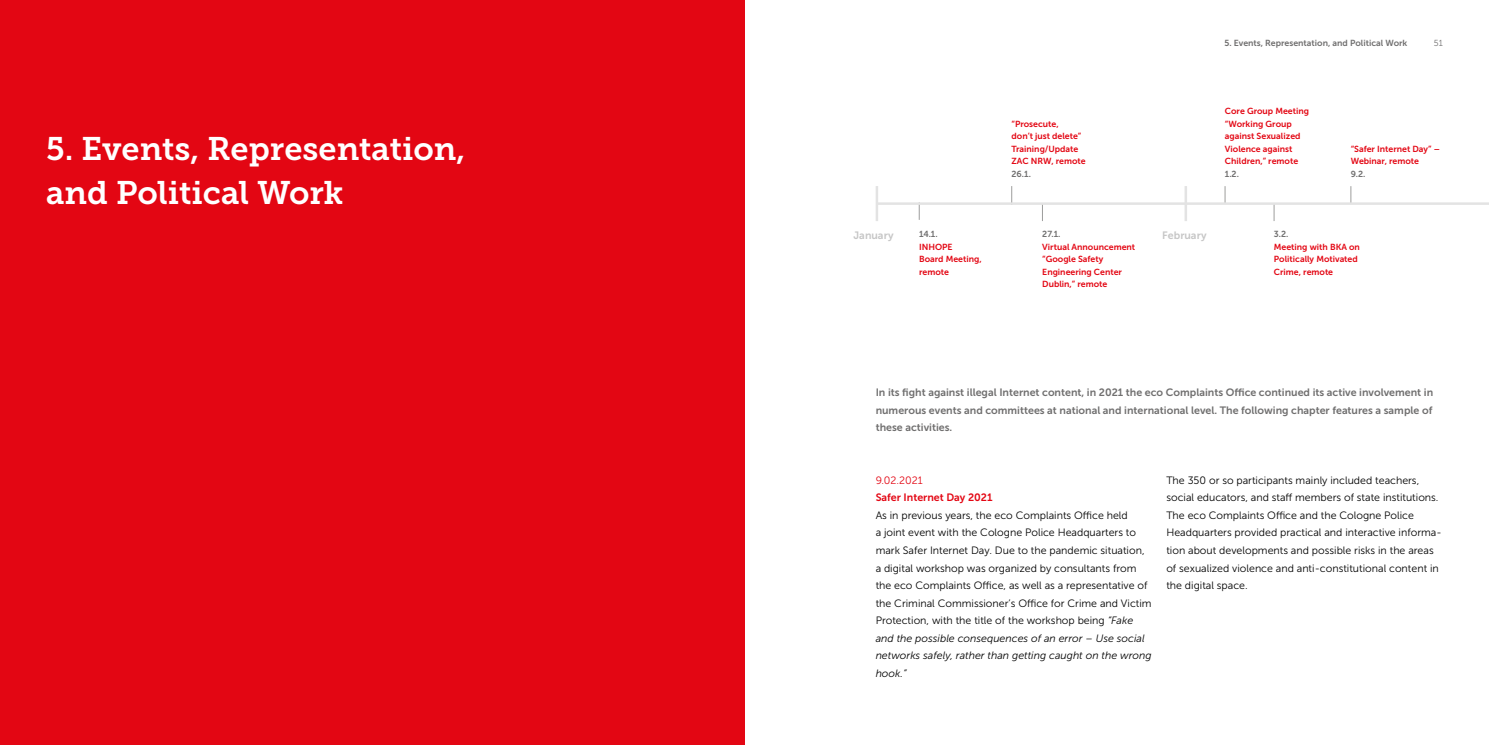
<style>
.page{position:relative;width:1489px;height:745px;background:#fff}
.page>*{position:absolute;margin:0;border:0;box-sizing:border-box;transform-origin:0 0}
.t1{font:32.5px/43.1px "Museo Slab 700";color:#fff}
.t2{font:10.62px/17.5px "Museo Sans 300";color:#000}
.t3{font:10.62px/17.5px "Museo Sans 700";color:#706f6f;text-align:justify}
.t4{font:10.62px "Museo Sans 700";color:#e30613}
.t5{font:10.62px "Museo Sans 700";color:#c6c6c6}
.t6{font:10.62px "Museo Sans 300";color:#e30613}
.t7{font:8.75px/12.5px "Museo Sans 700";color:#e30613}
.t8{font:8.75px "Museo Sans 700";color:#706f6f}
.t9{font:8.75px "Museo Sans 300";color:#706f6f}
.s1{font-style:italic}
</style>
<div class="page">
<div style="left:0;top:0;width:744px;height:744px;background:#e30613"></div>
<hr style="left:875px;top:186px;width:3px;height:35px;background:#e3e3e3">
<hr style="left:1184px;top:186px;width:2px;height:35px;background:#e3e3e3">
<svg style="left:1011px;top:186px;width:1px;height:16px"></svg>
<svg style="left:1224px;top:186px;width:1px;height:16px"></svg>
<svg style="left:1350px;top:186px;width:1px;height:16px"></svg>
<svg style="left:1042px;top:205px;width:1px;height:16px"></svg>
<svg style="left:1273px;top:205px;width:1px;height:16px"></svg>
<svg style="left:919px;top:205px;width:1px;height:15px"></svg>
<hr style="left:876px;top:202px;width:612px;height:3px;background:#e3e3e3">
<h1 class="t1" style="left:46px;top:128px;width:421px">5. Events, Representation, and Political Work</h1>
<p class="t8" style="left:1224px;top:38px;width:184px">5. Events, Representation, and Political Work</p>
<p class="t9" style="left:1433px;top:38px;width:10px">51</p>
<p class="t7" style="left:1011px;top:117px;width:76px">“Prosecute,<br>don’t just delete”<br>Training/Update<br>ZAC NRW, remote</p>
<p class="t8" style="left:1011px;top:169px;width:21px">26.1.</p>
<p class="t7" style="left:1224px;top:105px;width:86px">Core Group Meeting “Working Group against Sexualized<br>Violence against<br>Children,” remote</p>
<p class="t8" style="left:1224px;top:169px;width:16px">1.2.</p>
<p class="t7" style="left:1350px;top:142px;width:91px">“Safer Internet Day” –<br>Webinar, remote</p>
<p class="t8" style="left:1350px;top:169px;width:16px">9.2.</p>
<p class="t8" style="left:1042px;top:229px;width:20px">27.1.</p>
<p class="t7" style="left:1042px;top:240px;width:94px">Virtual Announcement “Google Safety<br>Engineering Center<br>Dublin,” remote</p>
<p class="t5" style="left:853px;top:229px;width:42px">January</p>
<p class="t8" style="left:919px;top:229px;width:20px">14.1.</p>
<p class="t5" style="left:1162px;top:229px;width:46px">February</p>
<p class="t7" style="left:919px;top:240px;width:64px">INHOPE<br>Board Meeting, remote</p>
<p class="t8" style="left:1273px;top:229px;width:16px">3.2.</p>
<p class="t7" style="left:1273px;top:240px;width:87px">Meeting with BKA on<br>Politically Motivated<br>Crime, remote</p>
<p class="t3" style="left:875px;top:383px;width:559px">In its fight against illegal Internet content, in 2021 the eco Complaints Office continued its active involvement in numerous events and committees at national and international level. The following chapter features a sample of these activities.</p>
<p class="t6" style="left:875px;top:474px;width:49px">9.02.2021</p>
<p class="t4" style="left:875px;top:491px;width:118px">Safer Internet Day 2021</p>
<p class="t2" style="left:875px;top:506px;width:277px">As in previous years, the eco Complaints Office held<br>a joint event with the Cologne Police Headquarters to mark Safer Internet Day. Due to the pandemic situation, a digital workshop was organized by consultants from the eco Complaints Office, as well as a representative of the Criminal Commissioner’s Office for Crime and Victim Protection, with the title of the workshop being <span class="s1">“Fake and the possible consequences of an error – Use social networks safely, rather than getting caught on the wrong hook.”</span></p>
<p class="t2" style="left:1166px;top:471px;width:277px">The 350 or so participants mainly included teachers, social educators, and staff members of state institutions.<br>The eco Complaints Office and the Cologne Police Headquarters provided practical and interactive informa&shy;tion about developments and possible risks in the areas of sexualized violence and anti-constitutional content in the digital space.</p>
</div>
